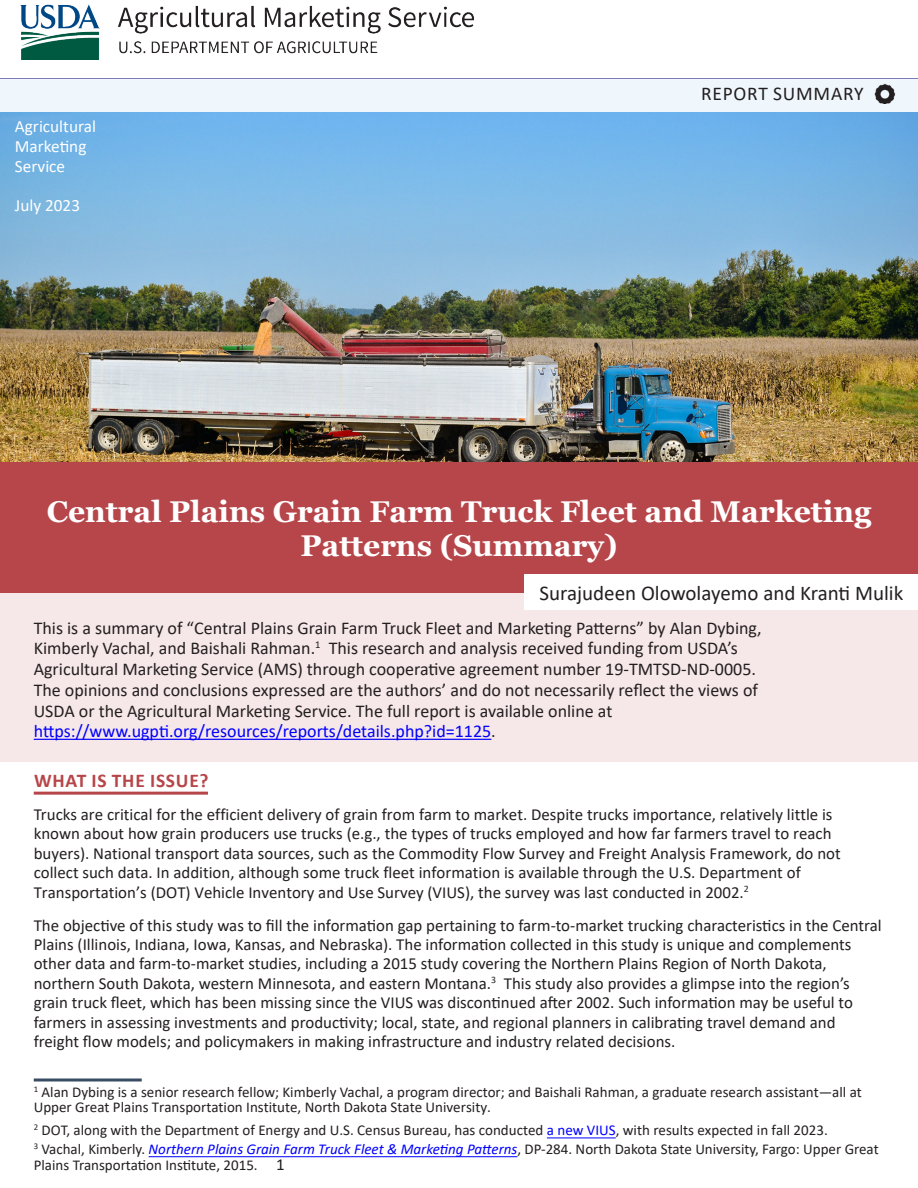
<style>
.page{position:relative;width:918px;height:1188px;background:#fff}
.page>*{position:absolute;margin:0;border:0;box-sizing:border-box;transform-origin:0 0}
.Heading_1{font:700 30px/34.5px "Georgia";color:#fff;text-align:center}
.Author{font:21px "Calibri";color:#231f20}
.Heading_2{font:700 19.5px "Calibri";letter-spacing:.04em;color:#b7464a}
.Pub_Category{font:19.5px "Calibri";letter-spacing:.04em;color:#231f20}
.Summary_box{font:18px/20.7px "Calibri";color:#231f20}
.t1{font:17.25px "Calibri";color:#fff}
.t2{font:16.8px/19.4px "Calibri";color:#231f20}
.Footnote_text{font:15px/14.5px "Calibri";color:#231f20}
.s1{color:#00f}
.s2{font-style:italic;color:#00f}
.s3{font-size:16.8px}
</style>
<div class="page">
<img style="left:0;top:112px;width:918px;height:350px">
<div style="left:0;top:78px;width:918px;height:30px;background:#7e79b9"></div>
<div style="left:0;top:79px;width:918px;height:33px;background:#eff7fc"></div>
<div style="left:0;top:560px;width:918px;height:202px;background:#f6e7e8"></div>
<hr style="left:34px;top:739px;width:457px;height:1px;background:#00f">
<hr style="left:34px;top:792px;width:174px;height:3px;background:#b7464a">
<svg style="left:34px;top:1078px;width:108px;height:4px"></svg>
<div style="left:0;top:462px;width:918px;height:131px;background:#b7464a"></div>
<div style="left:525px;top:574px;width:393px;height:36px;background:#fff"></div>
<img style="left:21px;top:4px;width:453px;height:55px">
<img style="left:874px;top:84px;width:22px;height:20px">
<hr style="left:547px;top:1137px;width:69px;height:1px;background:#00f">
<hr style="left:149px;top:1156px;width:368px;height:1px;background:#00f">
<p class="t1" style="left:15px;top:114px;width:83px">Agricultural</p>
<p class="t1" style="left:15px;top:134px;width:73px">Marketing</p>
<p class="t1" style="left:15px;top:154px;width:52px">Service</p>
<p class="t1" style="left:15px;top:194px;width:67px">July 2023</p>
<p class="Pub_Category" style="left:701px;top:80px;width:164px">REPORT SUMMARY</p>
<h1 class="Heading_1" style="left:47px;top:494px;width:826px">Central Plains Grain Farm Truck Fleet and Marketing<br>Patterns (Summary)</h1>
<p class="Author" style="left:540px;top:578px;width:365px">Surajudeen Olowolayemo and Kranti Mulik</p>
<p class="Summary_box" style="left:34px;top:617px;width:730px">This is a summary of “Central Plains Grain Farm Truck Fleet and Marketing Patterns” by Alan Dybing, Kimberly Vachal, and Baishali Rahman.<sup>1</sup> This research and analysis received funding from USDA’s Agricultural Marketing Service (AMS) through cooperative agreement number 19-TMTSD-ND-0005.<br>The opinions and conclusions expressed are the authors’ and do not necessarily reflect the views of USDA or the Agricultural Marketing Service. The full report is available online at <span class="s1">https://www.ugpti.org/resources/reports/details.php?id=1125</span>.</p>
<p class="Heading_2" style="left:34px;top:767px;width:176px">WHAT IS THE ISSUE?</p>
<p class="t2" style="left:34px;top:804px;width:809px">Trucks are critical for the efficient delivery of grain from farm to market. Despite trucks importance, relatively little is known about how grain producers use trucks (e.g., the types of trucks employed and how far farmers travel to reach buyers). National transport data sources, such as the Commodity Flow Survey and Freight Analysis Framework, do not collect such data. In addition, although some truck fleet information is available through the U.S. Department of Transportation’s (DOT) Vehicle Inventory and Use Survey (VIUS), the survey was last conducted in 2002.<sup>2</sup></p>
<p class="t2" style="left:34px;top:915px;width:850px">The objective of this study was to fill the information gap pertaining to farm-to-market trucking characteristics in the Central Plains (Illinois, Indiana, Iowa, Kansas, and Nebraska). The information collected in this study is unique and complements other data and farm-to-market studies, including a 2015 study covering the Northern Plains Region of North Dakota, northern South Dakota, western Minnesota, and eastern Montana.<sup>3</sup> This study also provides a glimpse into the region’s grain truck fleet, which has been missing since the VIUS was discontinued after 2002. Such information may be useful to farmers in assessing investments and productivity; local, state, and regional planners in calibrating travel demand and freight flow models; and policymakers in making infrastructure and industry related decisions.</p>
<p class="Footnote_text" style="left:34px;top:1085px;width:830px"><sup>1</sup> Alan Dybing is a senior research fellow; Kimberly Vachal, a program director; and Baishali Rahman, a graduate research assistant—all at<br>Upper Great Plains Transportation Institute, North Dakota State University.</p>
<p class="Footnote_text" style="left:34px;top:1120px;width:846px;line-height:18.8px"><sup>2</sup> DOT, along with the Department of Energy and U.S. Census Bureau, has conducted <span class="s1">a new VIUS</span>, with results expected in fall 2023.<br><sup>3</sup> Vachal, Kimberly. <span class="s2">Northern Plains Grain Farm Truck Fleet &amp; Marketing Patterns</span>, DP-284. North Dakota State University, Fargo: Upper Great</p>
<p class="Footnote_text" style="left:34px;top:1157px;width:252px">Plains Transportation Institute, 2015. <span class="s3">1</span></p>
</div>
